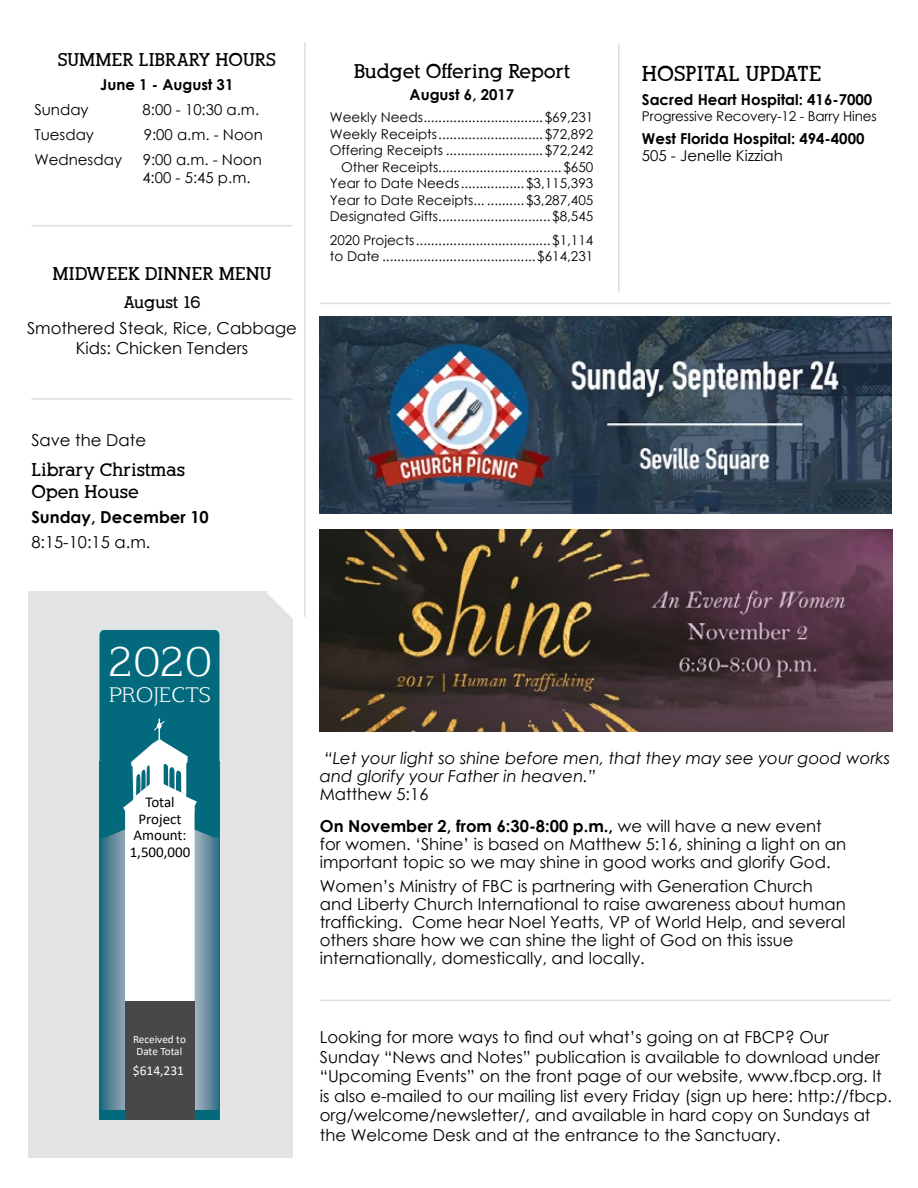
<style>
.page{position:relative;width:918px;height:1188px;background:#fff}
.page>*{position:absolute;margin:0;border:0;box-sizing:border-box;transform-origin:0 0}
.t1{font:40.65px "Aftaserif";color:#fff}
.t2{font:700 21px "Alexandria FLF";color:#000}
.t3{font:20.4px "Aftaserif";color:#fff}
.t4{font:700 19.5px "Alexandria FLF";color:#000}
.t5{font:700 18px/22.5px "Alexandria FLF";color:#000}
.t6{font:16.5px/19.5px "Century Gothic";color:#000}
.t7{font:italic 16.5px/18px "Century Gothic";color:#000}
.t8{font:700 16.5px "Century Gothic";color:#000}
.t9{font:700 16.5px "Alexandria FLF";letter-spacing:-.01em;color:#000}
.t10{font:15px/18px "Century Gothic";color:#000}
.t11{font:700 15px "Century Gothic";color:#000}
.t12{font:15px/16.5px "Calibri";color:#000;text-align:center}
.t13{font:13.5px/16.5px "Century Gothic";color:#000;text-align:right}
.t14{font:13.5px "Calibri";color:#fff}
.t15{font:11.25px/11.7px "Calibri";color:#fff;text-align:center}
.s1{font-weight:700}
</style>
<div class="page">
<div style="left:28px;top:591px;width:264px;height:567px;background:#e2e3e4"></div>
<svg style="left:100px;top:630px;width:119px;height:490px;background:#6fa4b0"></svg>
<div style="left:125px;top:1001px;width:70px;height:119px;background:#48484a"></div>
<svg style="left:267px;top:591px;width:26px;height:29px"></svg>
<hr style="left:31px;top:225px;width:261px;height:1px;background:#dcddde">
<hr style="left:320px;top:303px;width:571px;height:1px;background:#dcddde">
<hr style="left:320px;top:1000px;width:571px;height:1px;background:#dcddde">
<hr style="left:31px;top:398px;width:261px;height:2px;background:#dcddde">
<hr style="left:304px;top:42px;width:2px;height:575px;background:#dcddde">
<hr style="left:618px;top:43px;width:2px;height:249px;background:#dcddde">
<img style="left:320px;top:530px;width:572px;height:202px">
<img style="left:320px;top:316px;width:571px;height:198px">
<p class="t5" style="left:58px;top:48px;width:220px">SUMMER LIBRARY HOURS</p>
<p class="t11" style="left:100px;top:74px;width:135px">June 1 - August 31</p>
<p class="t10" style="left:34px;top:101px;width:56px">Sunday</p>
<p class="t10" style="left:143px;top:101px;width:118px">8:00 - 10:30 a.m.</p>
<p class="t10" style="left:34px;top:125px;width:61px">Tuesday</p>
<p class="t10" style="left:144px;top:125px;width:121px">9:00 a.m. - Noon</p>
<p class="t10" style="left:34px;top:150px;width:89px">Wednesday</p>
<p class="t10" style="left:142px;top:150px;width:121px">9:00 a.m. - Noon<br>4:00 - 5:45 p.m.</p>
<p class="t5" style="left:52px;top:262px;width:221px">MIDWEEK DINNER MENU</p>
<p class="t9" style="left:124px;top:293px;width:78px">August 16</p>
<p class="t6" style="left:27px;top:318px;width:271px;text-align:center">Smothered Steak, Rice, Cabbage<br>Kids: Chicken Tenders</p>
<p class="t6" style="left:31px;top:430px;width:116px">Save the Date</p>
<p class="t5" style="left:31px;top:458px;width:155px">Library Christmas<br>Open House</p>
<p class="t8" style="left:31px;top:504px;width:179px">Sunday, December 10</p>
<p class="t6" style="left:31px;top:532px;width:121px">8:15-10:15 a.m.</p>
<p class="t4" style="left:354px;top:61px;width:218px">Budget Offering Report</p>
<p class="t11" style="left:410px;top:83px;width:106px">August 6, 2017</p>
<p class="t13" style="left:330px;top:109px;width:265px">Weekly Needs................................$69,231<br>Weekly Receipts............................$72,892<br>Offering Receipts ..........................$72,242<br>Other Receipts.................................$650<br>Year to Date Needs.................$3,115,393<br>Year to Date Receipts... ..........$3,287,405<br>Designated Gifts..............................$8,545</p>
<p class="t13" style="left:330px;top:231px;width:265px;text-align:left">2020 Projects....................................$1,114 to Date .........................................$614,231</p>
<p class="t2" style="left:642px;top:63px;width:181px">HOSPITAL UPDATE</p>
<p class="t11" style="left:642px;top:88px;width:232px">Sacred Heart Hospital: 416-7000</p>
<p class="t13" style="left:642px;top:108px;width:236px">Progressive Recovery-12 - Barry Hines</p>
<p class="t11" style="left:642px;top:127px;width:224px">West Florida Hospital: 494-4000</p>
<p class="t10" style="left:642px;top:146px;width:143px">505 - Jenelle Kizziah</p>
<h1 class="t1" style="left:108px;top:636px;width:105px">2020</h1>
<p class="t3" style="left:109px;top:682px;width:103px">PROJECTS</p>
<p class="t12" style="left:130px;top:794px;width:62px">Total<br>Project<br>Amount:<br>1,500,000</p>
<p class="t15" style="left:133px;top:1034px;width:54px">Received to<br>Date Total</p>
<p class="t14" style="left:133px;top:1061px;width:53px">$614,231</p>
<p class="t7" style="left:320px;top:749px;width:572px">“Let your light so shine before men, that they may see your good works and glorify your Father in heaven.”</p>
<p class="t6" style="left:320px;top:778px;width:504px;line-height:31.5px">Matthew 5:16<br><span class="s1">On November 2, from 6:30-8:00 p.m.,</span> we will have a new event</p>
<p class="t6" style="left:320px;top:834px;width:528px;line-height:18px">for women. ‘Shine’ is based on Matthew 5:16, shining a light on an important topic so we may shine in good works and glorify God.</p>
<p class="t6" style="left:320px;top:877px;width:527px;line-height:18px">Women’s Ministry of FBC is partnering with Generation Church and Liberty Church International to raise awareness about human trafficking. Come hear Noel Yeatts, VP of World Help, and several others share how we can shine the light of God on this issue internationally, domestically, and locally.</p>
<p class="t6" style="left:320px;top:1027px;width:574px">Looking for more ways to find out what’s going on at FBCP? Our Sunday “News and Notes” publication is available to download under “Upcoming Events” on the front page of our website, www.fbcp.org. It is also e-mailed to our mailing list every Friday (sign up here: http://fbcp. org/welcome/newsletter/, and available in hard copy on Sundays at the Welcome Desk and at the entrance to the Sanctuary.</p>
</div>
